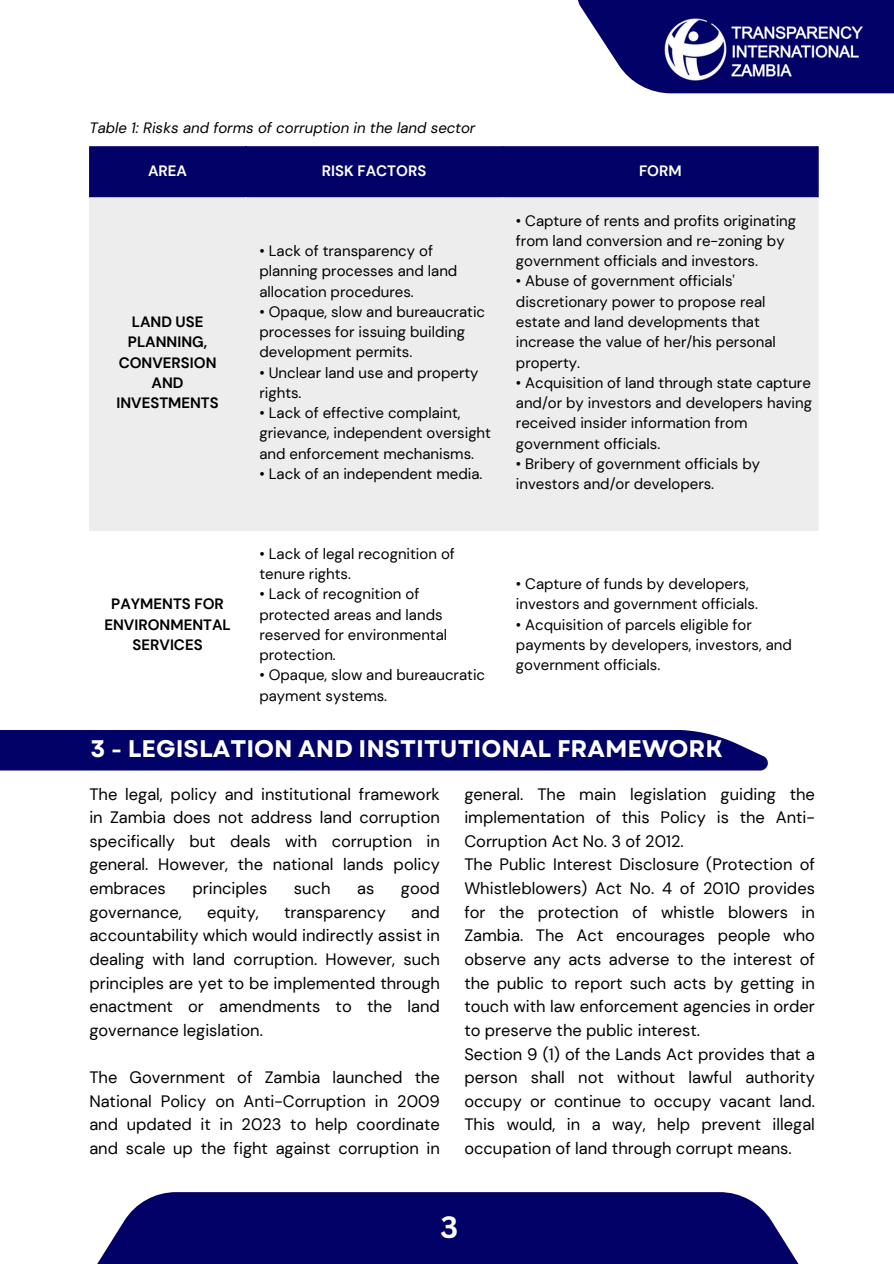
<style>
.page{position:relative;width:894px;height:1264px;background:#fff}
.page>*{position:absolute;margin:0;border:0;box-sizing:border-box;transform-origin:0 0}
.t1{font:700 30px "Canva Sans";color:#fff}
.t2{font:700 24px "Garet";color:#fff}
.t3{font:16.5px/23.7px "DM Sans";color:#000;text-align:justify}
.t4{font:15px/20.2px "DM Sans";color:#000}
.t5{font:700 15px/20.2px "DM Sans";color:#000;text-align:center}
.t6{font:italic 15px "DM Sans";color:#000}
.t7{font:700 15px "DM Sans";color:#fff}
</style>
<div class="page">
<div style="left:89px;top:146px;width:729px;height:51px;background:#010167"></div>
<div style="left:89px;top:197px;width:729px;height:334px;background:#ededed"></div>
<svg style="left:578px;top:0;width:315px;height:93px;fill:#010167"></svg>
<img style="left:661px;top:10px;width:213px;height:79px">
<div style="left:0;top:729px;width:767px;height:41px;background:#010167"></div>
<svg style="left:98px;top:1192px;width:700px;height:71px;background:#131371"></svg>
<p class="t6" style="left:89px;top:118px;width:387px">Table 1: Risks and forms of corruption in the land sector</p>
<p class="t7" style="left:148px;top:161px;width:41px">AREA</p>
<p class="t7" style="left:322px;top:161px;width:106px">RISK FACTORS</p>
<p class="t7" style="left:638px;top:161px;width:44px">FORM</p>
<p class="t5" style="left:116px;top:312px;width:104px">LAND USE<br>PLANNING,<br>CONVERSION<br>AND<br>INVESTMENTS</p>
<p class="t5" style="left:104px;top:594px;width:128px">PAYMENTS FOR<br>ENVIRONMENTAL<br>SERVICES</p>
<p class="t4" style="left:259px;top:241px;width:199px">• Lack of transparency of planning processes and land allocation procedures.</p>
<p class="t4" style="left:259px;top:301px;width:227px">• Opaque, slow and bureaucratic processes for issuing building development permits.</p>
<p class="t4" style="left:259px;top:362px;width:221px">• Unclear land use and property rights.</p>
<p class="t4" style="left:259px;top:403px;width:233px">• Lack of effective complaint, grievance, independent oversight and enforcement mechanisms.</p>
<p class="t4" style="left:259px;top:463px;width:224px">• Lack of an independent media.</p>
<p class="t4" style="left:259px;top:543px;width:197px">• Lack of legal recognition of tenure rights.</p>
<p class="t4" style="left:259px;top:584px;width:189px">• Lack of recognition of protected areas and lands reserved for environmental protection.</p>
<p class="t4" style="left:259px;top:665px;width:227px">• Opaque, slow and bureaucratic payment systems.</p>
<p class="t4" style="left:515px;top:210px;width:282px">• Capture of rents and profits originating from land conversion and re-zoning by government officials and investors.</p>
<p class="t4" style="left:515px;top:271px;width:261px">• Abuse of government officials' discretionary power to propose real estate and land developments that increase the value of her/his personal property.</p>
<p class="t4" style="left:515px;top:372px;width:297px">• Acquisition of land through state capture and/or by investors and developers having received insider information from government officials.</p>
<p class="t4" style="left:515px;top:453px;width:245px">• Bribery of government officials by investors and/or developers.</p>
<p class="t4" style="left:515px;top:574px;width:243px">• Capture of funds by developers, investors and government officials.</p>
<p class="t4" style="left:515px;top:614px;width:277px">• Acquisition of parcels eligible for payments by developers, investors, and government officials.</p>
<h1 class="t2" style="left:91px;top:731px;width:633px">3 - LEGISLATION AND INSTITUTIONAL FRAMEWORK</h1>
<p class="t3" style="left:89px;top:782px;width:352px">The legal, policy and institutional framework in Zambia does not address land corruption specifically but deals with corruption in general. However, the national lands policy embraces</p>
<p class="t3" style="left:464px;top:782px;width:352px">general. The main legislation guiding the implementation of this Policy is the Anti-Corruption Act No. 3 of 2012.</p>
<p class="t3" style="left:464px;top:853px;width:352px">The Public Interest Disclosure (Protection of Whistleblowers) Act No. 4 of 2010 provides for the protection of whistle blowers in Zambia. The Act encourages people who observe any acts adverse to the interest of the public to report such acts by getting in touch with law enforcement agencies in order to preserve the public interest.</p>
<p class="t3" style="left:464px;top:1042px;width:352px">Section 9 (1) of the Lands Act provides that a person shall not without lawful authority occupy or continue to occupy vacant land.<br>This would, in a way, help prevent illegal occupation of land through corrupt means.</p>
<p class="t3" style="left:192px;top:876px;width:76px">principles</p>
<p class="t3" style="left:294px;top:876px;width:38px">such</p>
<p class="t3" style="left:357px;top:876px;width:19px">as</p>
<p class="t3" style="left:401px;top:876px;width:40px">good</p>
<p class="t3" style="left:89px;top:900px;width:352px;text-indent:322px">and accountability which would indirectly assist in dealing with land corruption. However, such principles are yet to be implemented through enactment or amendments to the land governance legislation.</p>
<p class="t3" style="left:89px;top:1065px;width:352px">The Government of Zambia launched the National Policy on Anti-Corruption in 2009 and updated it in 2023 to help coordinate and scale up the fight against corruption in</p>
<p class="t3" style="left:89px;top:900px;width:94px">governance,</p>
<p class="t3" style="left:207px;top:900px;width:53px">equity,</p>
<p class="t3" style="left:284px;top:900px;width:103px">transparency</p>
<p class="t1" style="left:440px;top:1206px;width:19px">3</p>
</div>
